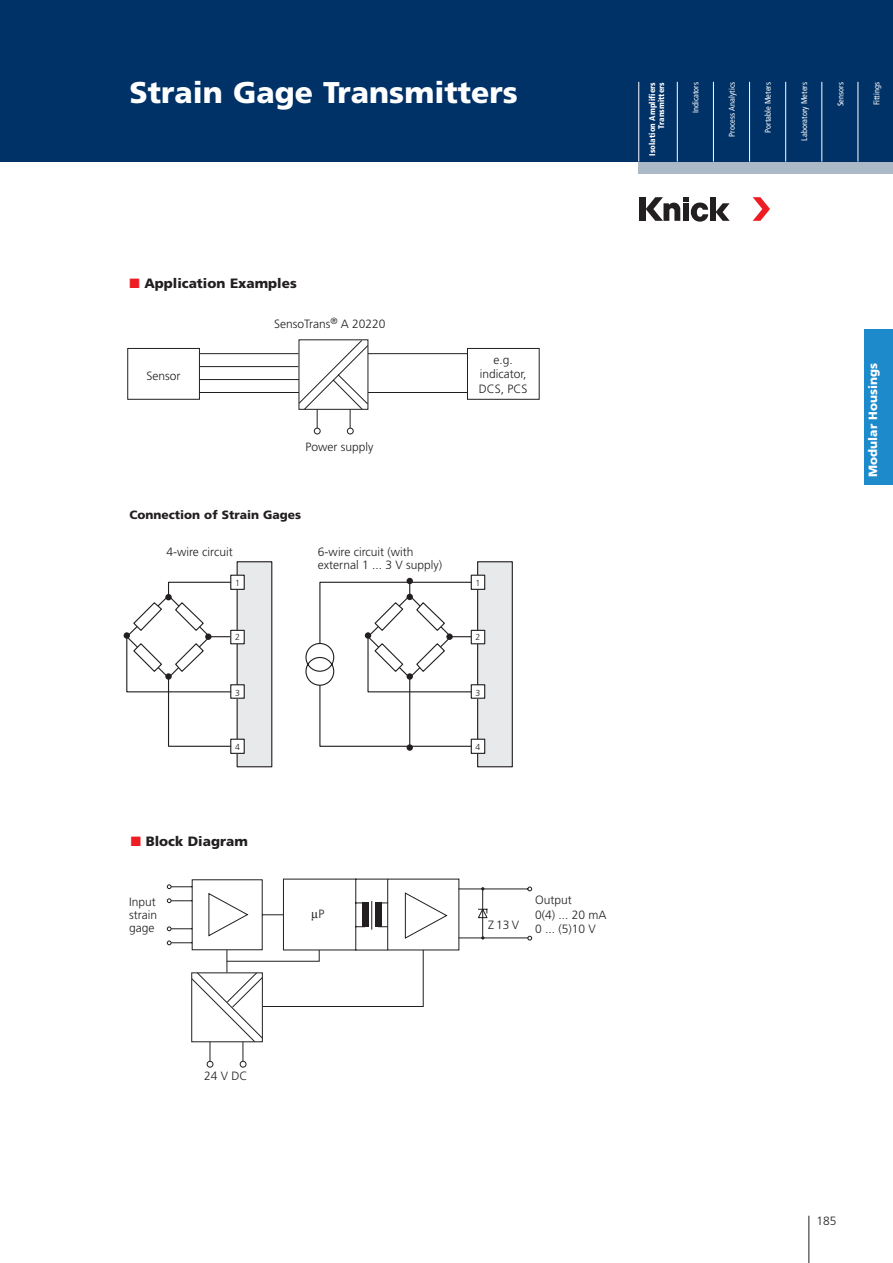
<style>
.page{position:relative;width:893px;height:1263px;background:#fff}
.page>*{position:absolute;margin:0;border:0;box-sizing:border-box;transform-origin:0 0}
.t1{font:900 30px "Frutiger";color:#fff}
.t2{font:900 13.5px "Frutiger";color:#231f20}
.t3{font:300 12px/14.4px "Frutiger";color:#231f20}
.t4{font:900 12px "Frutiger";color:#231f20}
.t5{font:900 12px "Frutiger";color:#fff}
.t6{font:300 8.7px "Frutiger";color:#231f20}
.t7{font:condensed 8.25px "Frutiger LT";letter-spacing:.01em;color:#fff}
.t8{font:900 condensed 8.25px/9px "Frutiger LT";letter-spacing:.01em;color:#fff;text-align:right}
.s1{color:#ee1d23}
</style>
<div class="page">
<div style="left:638px;top:149px;width:254px;height:25px;background:#acbac8"></div>
<div style="left:0;top:0;width:892px;height:161px;background:#003268"></div>
<hr style="left:808px;top:1216px;width:1px;height:47px;background:#231f20">
<div style="left:639px;top:197px;width:6px;height:24px;background:#231f20"></div>
<div style="left:709px;top:197px;width:6px;height:24px;background:#231f20"></div>
<svg style="left:715px;top:203px;width:14px;height:18px"></svg>
<svg style="left:752px;top:197px;width:18px;height:24px"></svg>
<svg style="left:645px;top:197px;width:63px;height:25px"></svg>
<hr style="left:677px;top:82px;width:1px;height:80px;background:#fff">
<hr style="left:713px;top:82px;width:1px;height:80px;background:#fff">
<hr style="left:749px;top:82px;width:1px;height:80px;background:#fff">
<hr style="left:785px;top:82px;width:1px;height:80px;background:#fff">
<hr style="left:821px;top:82px;width:1px;height:80px;background:#fff">
<hr style="left:857px;top:82px;width:1px;height:80px;background:#fff">
<hr style="left:638px;top:82px;width:1px;height:80px;background:#fff">
<div style="left:477px;top:562px;width:35px;height:205px;background:#e8e9ea"></div>
<div style="left:477px;top:561px;width:36px;height:206px;border:1px solid #231f20"></div>
<div style="left:471px;top:575px;width:13px;height:14px;background:#fff"></div>
<div style="left:470px;top:575px;width:15px;height:15px;border:1px solid #231f20"></div>
<div style="left:471px;top:630px;width:13px;height:14px;background:#fff"></div>
<div style="left:470px;top:630px;width:15px;height:14px;border:1px solid #231f20"></div>
<div style="left:471px;top:685px;width:13px;height:13px;background:#fff"></div>
<div style="left:470px;top:684px;width:15px;height:15px;border:1px solid #231f20"></div>
<div style="left:471px;top:739px;width:13px;height:14px;background:#fff"></div>
<div style="left:470px;top:739px;width:15px;height:15px;border:1px solid #231f20"></div>
<div style="left:406px;top:578px;width:7px;height:6px;background:#231f20;border-radius:50%"></div>
<div style="left:406px;top:744px;width:7px;height:7px;background:#231f20;border-radius:50%"></div>
<div style="left:237px;top:562px;width:35px;height:205px;background:#e8e9ea"></div>
<div style="left:236px;top:561px;width:36px;height:206px;border:1px solid #231f20"></div>
<div style="left:231px;top:575px;width:13px;height:14px;background:#fff"></div>
<div style="left:230px;top:575px;width:15px;height:15px;border:1px solid #231f20"></div>
<div style="left:231px;top:630px;width:13px;height:14px;background:#fff"></div>
<div style="left:230px;top:630px;width:15px;height:14px;border:1px solid #231f20"></div>
<div style="left:231px;top:685px;width:13px;height:13px;background:#fff"></div>
<div style="left:230px;top:684px;width:15px;height:15px;border:1px solid #231f20"></div>
<div style="left:231px;top:739px;width:13px;height:14px;background:#fff"></div>
<div style="left:230px;top:739px;width:15px;height:15px;border:1px solid #231f20"></div>
<svg style="left:126px;top:581px;width:106px;height:166px"></svg>
<div style="left:124px;top:632px;width:6px;height:7px;background:#231f20;border-radius:50%"></div>
<svg style="left:305px;top:581px;width:167px;height:166px"></svg>
<hr style="left:368px;top:353px;width:99px;height:1px;background:#231f20">
<hr style="left:368px;top:392px;width:99px;height:1px;background:#231f20">
<hr style="left:199px;top:366px;width:99px;height:1px;background:#231f20">
<hr style="left:199px;top:379px;width:100px;height:1px;background:#231f20">
<hr style="left:199px;top:353px;width:99px;height:1px;background:#231f20">
<hr style="left:199px;top:392px;width:100px;height:1px;background:#231f20">
<div style="left:467px;top:348px;width:72px;height:52px;background:#fff;border:1px solid #231f20"></div>
<div style="left:127px;top:348px;width:73px;height:52px;background:#fff;border:1px solid #231f20"></div>
<svg style="left:300px;top:341px;width:66px;height:93px"></svg>
<div style="left:298px;top:339px;width:70px;height:71px;border:1px solid #231f20"></div>
<div style="left:864px;top:329px;width:28px;height:156px;background:#1d8acb"></div>
<svg style="left:207px;top:1061px;width:6px;height:7px"></svg>
<svg style="left:240px;top:1061px;width:6px;height:7px"></svg>
<svg style="left:166px;top:878px;width:366px;height:184px"></svg>
<h1 class="t1" style="left:129px;top:81px;width:389px">Strain Gage Transmitters</h1>
<p class="t7" style="left:837px;top:106px;width:26px;rotate:-90deg">Sensors</p>
<p class="t7" style="left:873px;top:105px;width:25px;rotate:-90deg">Fittings</p>
<p class="t8" style="left:648px;top:156px;width:75px;rotate:-90deg">Isolation Amplifiers<br>Transmitters</p>
<p class="t7" style="left:692px;top:113px;width:33px;rotate:-90deg">Indicators</p>
<p class="t7" style="left:728px;top:137px;width:56px;rotate:-90deg">Process Analytics</p>
<p class="t7" style="left:765px;top:133px;width:52px;rotate:-90deg">Portable Meters</p>
<p class="t7" style="left:801px;top:141px;width:60px;rotate:-90deg">Laboratory Meters</p>
<p class="t2" style="left:129px;top:278px;width:169px"><span class="s1">■</span> Application Examples</p>
<p class="t3" style="left:146px;top:369px;width:36px">Sensor</p>
<p class="t3" style="left:274px;top:317px;width:113px">SensoTrans<sup>®</sup> A 20220</p>
<p class="t3" style="left:305px;top:440px;width:70px">Power supply</p>
<p class="t4" style="left:129px;top:510px;width:173px">Connection of Strain Gages</p>
<p class="t3" style="left:166px;top:544px;width:68px">4-wire circuit</p>
<p class="t3" style="left:318px;top:545px;width:126px;line-height:13.2px">6-wire circuit (with external 1 ... 3 V supply)</p>
<p class="t6" style="left:235px;top:578px;width:6px">1</p>
<p class="t6" style="left:235px;top:632px;width:6px">2</p>
<p class="t6" style="left:235px;top:688px;width:6px">3</p>
<p class="t6" style="left:235px;top:742px;width:6px">4</p>
<p class="t3" style="left:479px;top:353px;width:50px;text-align:center">e.g. indicator,<br>DCS, PCS</p>
<p class="t6" style="left:475px;top:578px;width:6px">1</p>
<p class="t6" style="left:475px;top:632px;width:6px">2</p>
<p class="t6" style="left:475px;top:688px;width:6px">3</p>
<p class="t6" style="left:475px;top:742px;width:6px">4</p>
<p class="t2" style="left:131px;top:836px;width:118px"><span class="s1">■</span> Block Diagram</p>
<p class="t3" style="left:129px;top:895px;width:29px;line-height:13.2px;text-align:justify">Input strain gage</p>
<p class="t3" style="left:318px;top:906px;width:7px">P</p>
<p class="t3" style="left:488px;top:918px;width:32px">Z 13 V</p>
<p class="t3" style="left:535px;top:893px;width:73px">Output<br>0(4) ... 20 mA<br>0 ... (5)10 V</p>
<p class="t3" style="left:204px;top:1068px;width:45px">24 V DC</p>
<p class="t5" style="left:868px;top:477px;width:115px;rotate:-90deg">Modular Housings</p>
<p class="t3" style="left:816px;top:1214px;width:22px">185</p>
</div>
